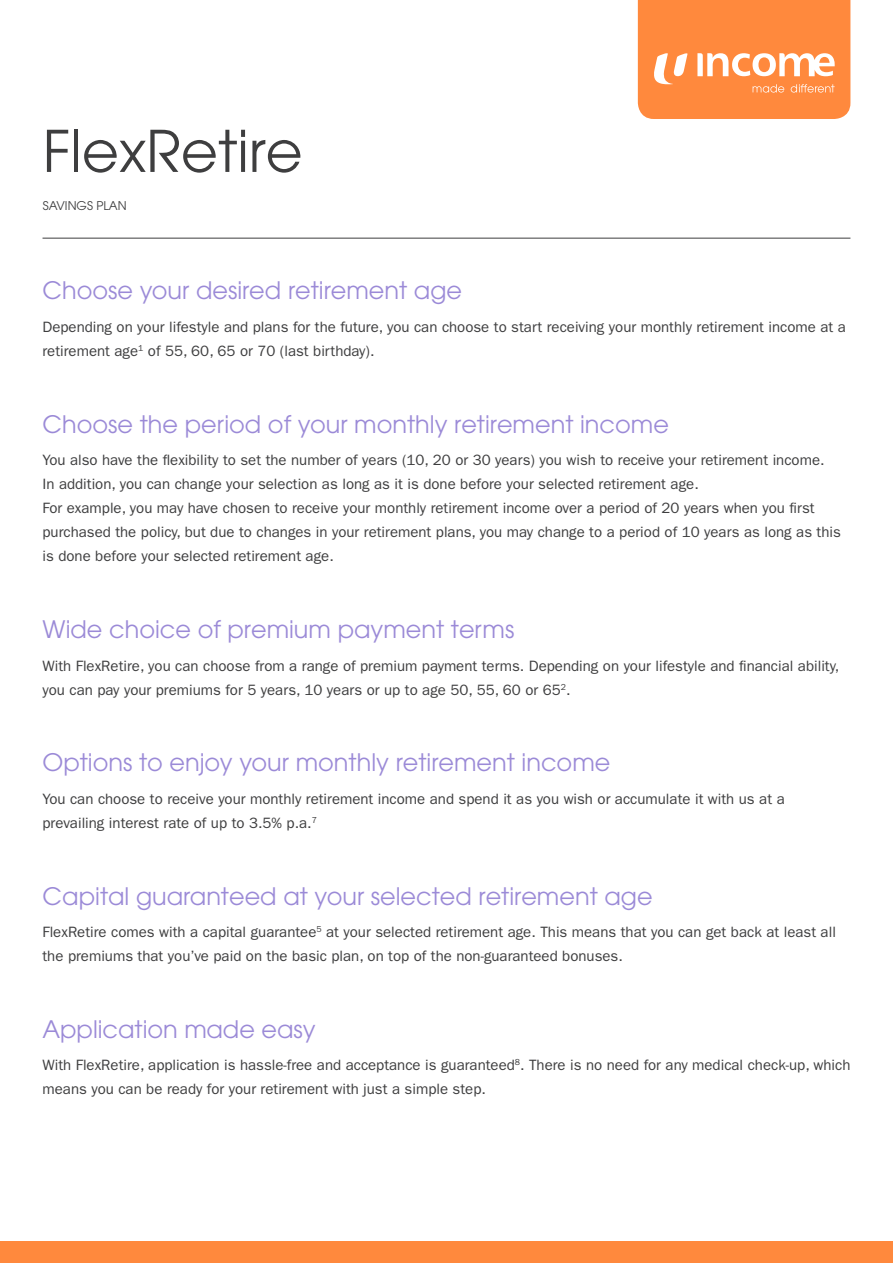
<style>
.page{position:relative;width:893px;height:1263px;background:#fff}
.page>*{position:absolute;margin:0;border:0;box-sizing:border-box;transform-origin:0 0}
.t1{font:57px "Avant Garde";color:#3e3e3f}
.t2{font:24px "Avant Garde";color:#9b8ad7}
.t3{font:15px/24px "ITC Franklin Gothic Std";color:#3e3e3f}
.t4{font:12px "Avant Garde";color:#3e3e3f}
</style>
<div class="page">
<div style="left:0;top:1242px;width:893px;height:21px;background:#ff893d"></div>
<hr style="left:43px;top:238px;width:807px;height:1px;background:#3e3e3f">
<svg style="left:638px;top:0;width:212px;height:119px;background:#ff944f"></svg>
<h1 class="t1" style="left:43px;top:117px;width:261px">FlexRetire</h1>
<p class="t4" style="left:43px;top:198px;width:85px">SAVINGS PLAN</p>
<h2 class="t2" style="left:43px;top:276px;width:421px">Choose your desired retirement age</h2>
<p class="t3" style="left:43px;top:315px;width:805px">Depending on your lifestyle and plans for the future, you can choose to start receiving your monthly retirement income at a retirement age<sup>1</sup> of 55, 60, 65 or 70 (last birthday).</p>
<h2 class="t2" style="left:43px;top:410px;width:628px">Choose the period of your monthly retirement income</h2>
<p class="t3" style="left:43px;top:448px;width:800px">You also have the flexibility to set the number of years (10, 20 or 30 years) you wish to receive your retirement income.<br>In addition, you can change your selection as long as it is done before your selected retirement age.<br>For example, you may have chosen to receive your monthly retirement income over a period of 20 years when you first purchased the policy, but due to changes in your retirement plans, you may change to a period of 10 years as long as this is done before your selected retirement age.</p>
<h2 class="t2" style="left:43px;top:615px;width:473px">Wide choice of premium payment terms</h2>
<p class="t3" style="left:43px;top:653px;width:798px">With FlexRetire, you can choose from a range of premium payment terms. Depending on your lifestyle and financial ability, you can pay your premiums for 5 years, 10 years or up to age 50, 55, 60 or 65<sup>2</sup>.</p>
<h2 class="t2" style="left:43px;top:748px;width:569px">Options to enjoy your monthly retirement income</h2>
<p class="t3" style="left:43px;top:787px;width:744px">You can choose to receive your monthly retirement income and spend it as you wish or accumulate it with us at a prevailing interest rate of up to 3.5% p.a.<sup>7</sup></p>
<h2 class="t2" style="left:43px;top:882px;width:612px">Capital guaranteed at your selected retirement age</h2>
<p class="t3" style="left:43px;top:920px;width:795px">FlexRetire comes with a capital guarantee<sup>5</sup> at your selected retirement age. This means that you can get back at least all the premiums that you’ve paid on the basic plan, on top of the non-guaranteed bonuses.</p>
<h2 class="t2" style="left:43px;top:1015px;width:275px">Application made easy</h2>
<p class="t3" style="left:43px;top:1053px;width:809px">With FlexRetire, application is hassle-free and acceptance is guaranteed<sup>8</sup>. There is no need for any medical check-up, which means you can be ready for your retirement with just a simple step.</p>
</div>
